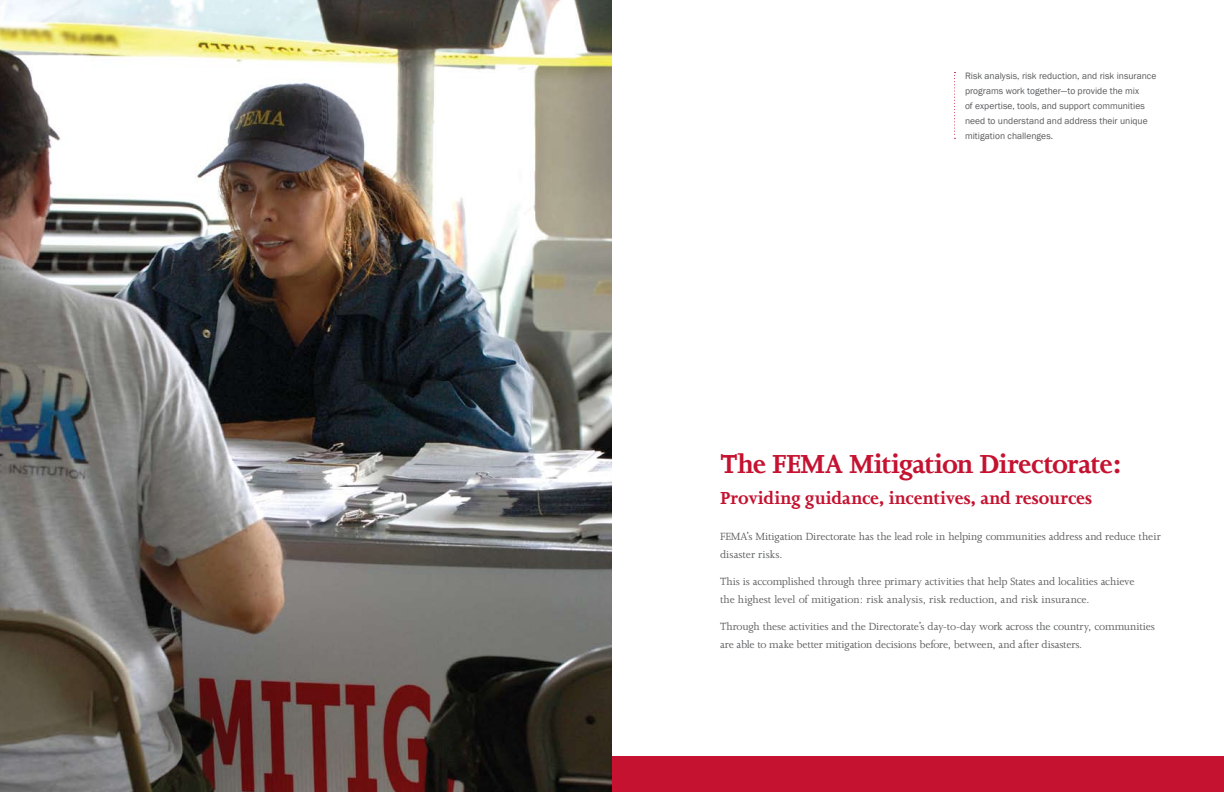
<style>
.page{position:relative;width:1224px;height:792px;background:#fff}
.page>*{position:absolute;margin:0;border:0;box-sizing:border-box;transform-origin:0 0}
.t1{font:700 30px "Joanna";letter-spacing:-.02em;color:#c41230}
.t2{font:700 20px "Joanna";letter-spacing:-.01em;color:#c41230}
.t3{font:12px/18px "Joanna";letter-spacing:-.01em;color:#58595b}
.t4{font:9.5px/15px "Franklin Gothic";color:#58595b}
</style>
<div class="page">
<img style="left:0;top:0;width:612px;height:792px">
<div style="left:612px;top:756px;width:612px;height:36px;background:#c41230"></div>
<svg style="left:954px;top:72px;width:1px;height:67px"></svg>
<p class="t4" style="left:965px;top:68px;width:193px">Risk analysis, risk reduction, and risk insurance programs work together—to provide the mix<br>of expertise, tools, and support communities need to understand and address their unique mitigation challenges.</p>
<h1 class="t1" style="left:720px;top:447px;width:402px">The FEMA Mitigation Directorate:</h1>
<h2 class="t2" style="left:720px;top:488px;width:374px">Providing guidance, incentives, and resources</h2>
<p class="t3" style="left:720px;top:527px;width:442px">FEMA’s Mitigation Directorate has the lead role in helping communities address and reduce their disaster risks.</p>
<p class="t3" style="left:720px;top:572px;width:416px">This is accomplished through three primary activities that help States and localities achieve the highest level of mitigation: risk analysis, risk reduction, and risk insurance.</p>
<p class="t3" style="left:720px;top:617px;width:436px">Through these activities and the Directorate’s day-to-day work across the country, communities are able to make better mitigation decisions before, between, and after disasters.</p>
</div>
